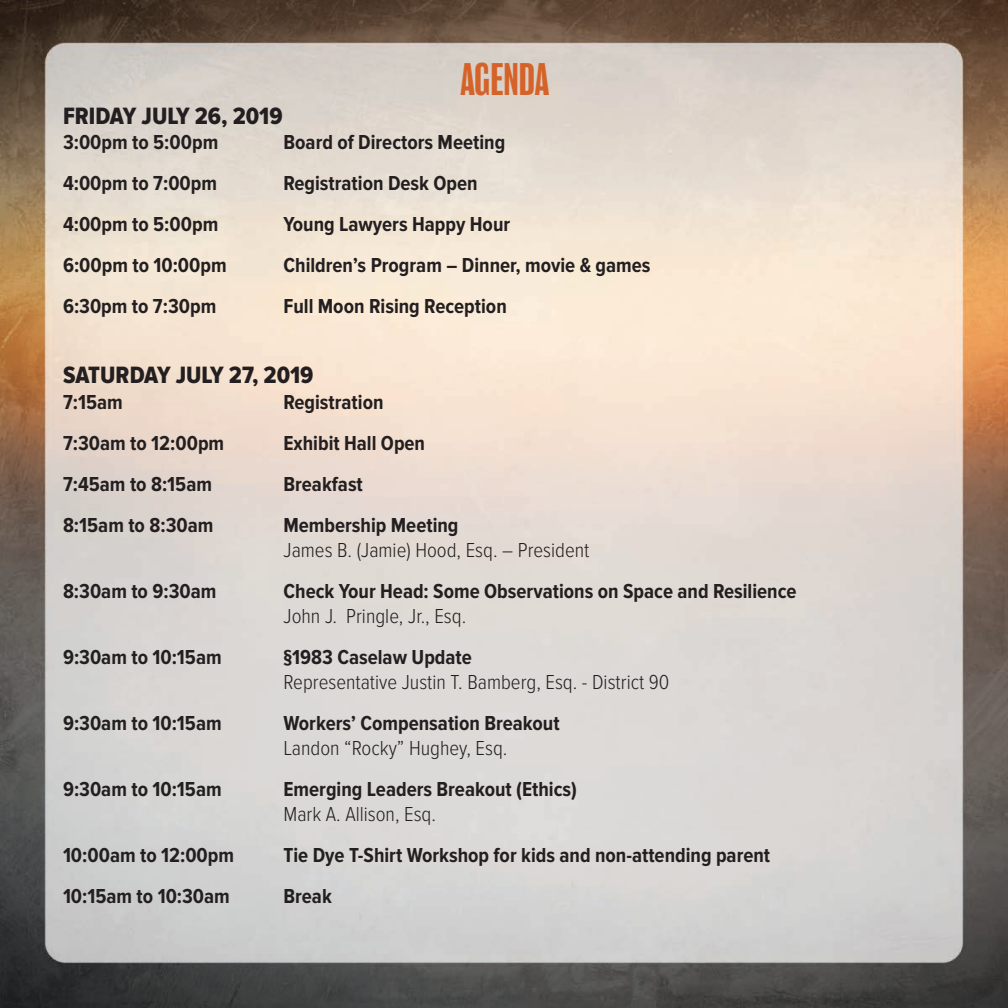
<style>
.page{position:relative;width:1008px;height:1008px;background:#fff}
.page>*{position:absolute;margin:0;border:0;box-sizing:border-box;transform-origin:0 0}
.t1{font:condensed 42px "Balboa";color:#d56329}
.t2{font:24.5px "Proxima Nova Cond Extrabld";color:#231f20}
.t3{font:700 21px/25.2px "Proxima Nova Cond";color:#231f20}
.t4{font:300 21px "Proxima Nova Cond";color:#231f20}
.s1{font-weight:300}
</style>
<div class="page">
<img style="left:0;top:0;width:1008px;height:1008px">
<p class="t1" style="left:460px;top:57px;width:90px">AGENDA</p>
<p class="t2" style="left:63px;top:102px;width:221px">FRIDAY JULY 26, 2019</p>
<p class="t3" style="left:63px;top:130px;width:157px">3:00pm to 5:00pm</p>
<p class="t3" style="left:284px;top:130px;width:223px">Board of Directors Meeting</p>
<p class="t3" style="left:63px;top:171px;width:156px">4:00pm to 7:00pm</p>
<p class="t3" style="left:284px;top:171px;width:196px">Registration Desk Open</p>
<p class="t3" style="left:63px;top:212px;width:157px">4:00pm to 5:00pm</p>
<p class="t3" style="left:284px;top:212px;width:228px">Young Lawyers Happy Hour</p>
<p class="t3" style="left:63px;top:253px;width:165px">6:00pm to 10:00pm</p>
<p class="t3" style="left:284px;top:253px;width:369px">Children’s Program – Dinner, movie &amp; games</p>
<p class="t3" style="left:63px;top:294px;width:155px">6:30pm to 7:30pm</p>
<p class="t3" style="left:284px;top:294px;width:225px">Full Moon Rising Reception</p>
<p class="t2" style="left:63px;top:362px;width:252px">SATURDAY JULY 27, 2019</p>
<p class="t3" style="left:63px;top:390px;width:61px">7:15am</p>
<p class="t3" style="left:284px;top:390px;width:102px">Registration</p>
<p class="t3" style="left:63px;top:431px;width:163px">7:30am to 12:00pm</p>
<p class="t3" style="left:284px;top:431px;width:143px">Exhibit Hall Open</p>
<p class="t3" style="left:63px;top:472px;width:151px">7:45am to 8:15am</p>
<p class="t3" style="left:284px;top:472px;width:81px">Breakfast</p>
<p class="t3" style="left:63px;top:513px;width:152px">8:15am to 8:30am</p>
<p class="t3" style="left:284px;top:513px;width:177px">Membership Meeting</p>
<p class="t4" style="left:284px;top:534px;width:307px">James B. (Jamie) Hood, Esq. – President</p>
<p class="t3" style="left:63px;top:579px;width:155px">8:30am to 9:30am</p>
<p class="t3" style="left:284px;top:579px;width:515px">Check Your Head: Some Observations on Space and Resilience</p>
<p class="t4" style="left:284px;top:600px;width:184px">John J. Pringle, Jr., Esq.</p>
<p class="t3" style="left:63px;top:645px;width:160px">9:30am to 10:15am</p>
<p class="t3" style="left:284px;top:645px;width:190px">§1983 Caselaw Update</p>
<p class="t4" style="left:284px;top:667px;width:387px">Representative Justin T. Bamberg, Esq. - District 90</p>
<p class="t3" style="left:63px;top:711px;width:160px">9:30am to 10:15am</p>
<p class="t3" style="left:284px;top:711px;width:278px">Workers’ Compensation Breakout<br><span class="s1">Landon “Rocky” Hughey, Esq.</span></p>
<p class="t3" style="left:63px;top:777px;width:160px">9:30am to 10:15am</p>
<p class="t3" style="left:284px;top:777px;width:295px">Emerging Leaders Breakout (Ethics)<br><span class="s1">Mark A. Allison, Esq.</span></p>
<p class="t3" style="left:63px;top:843px;width:173px">10:00am to 12:00pm</p>
<p class="t3" style="left:284px;top:843px;width:488px">Tie Dye T-Shirt Workshop for kids and non-attending parent</p>
<p class="t3" style="left:63px;top:884px;width:168px">10:15am to 10:30am</p>
<p class="t3" style="left:284px;top:884px;width:50px">Break</p>
</div>
